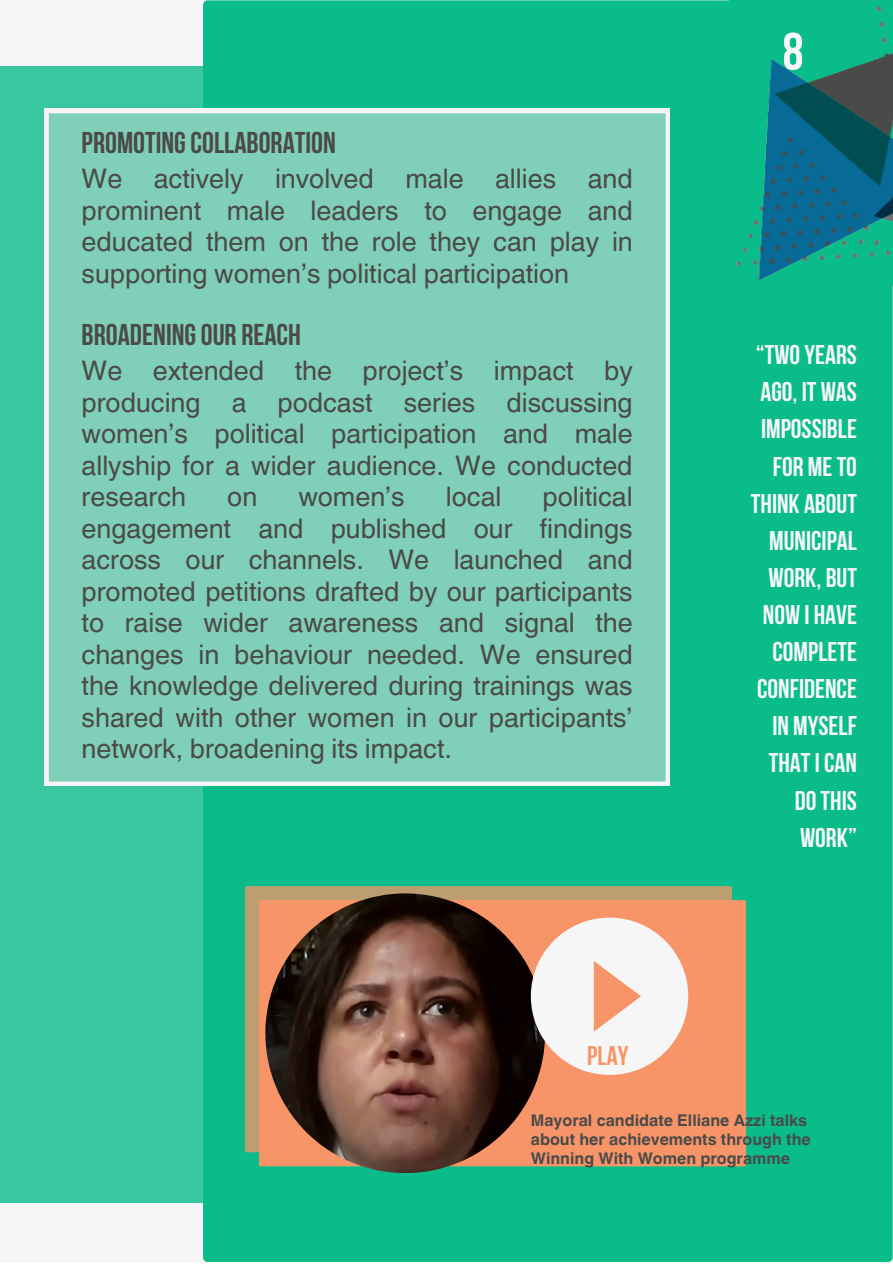
<style>
.page{position:relative;width:893px;height:1264px;background:#fff}
.page>*{position:absolute;margin:0;border:0;box-sizing:border-box;transform-origin:0 0}
.t1{font:700 52.5px "Bebas Neue";color:#f6f6f6}
.t2{font:700 30px "Bebas Neue";color:#4a4a49}
.t3{font:27px/31.5px "Helvetica World";color:#4a4a49;text-align:justify}
.t4{font:700 27px/37px "Bebas Neue";color:#f6f6f6;text-align:right}
.t5{font:700 27px "Bebas Neue";color:#f89568}
.t6{font:700 16.05px/19px "Helvetica World";color:#4a4a49}
</style>
<div class="page">
<div style="left:0;top:0;width:892px;height:1262px;background:#f6f6f6"></div>
<div style="left:0;top:66px;width:473px;height:1136px;background:#38c79f"></div>
<div style="left:203px;top:0;width:689px;height:1261px;background:#09bc8a"></div>
<img style="left:729px;top:0;width:163px;height:285px">
<div style="left:44px;top:109px;width:625px;height:676px;background:#80cfb9"></div>
<div style="left:259px;top:900px;width:487px;height:266px;background:#f89568"></div>
<svg style="left:245px;top:886px;width:487px;height:266px;background:#ea9769"></svg>
<img style="left:265px;top:893px;width:280px;height:280px">
<svg style="left:531px;top:917px;width:157px;height:157px"></svg>
<p class="t2" style="left:82px;top:131px;width:256px">PROMOTINGCOLLABORATION</p>
<p class="t3" style="left:82px;top:163px;width:552px">We actively involved male allies and prominent male leaders to engage and educated them on the role they can play in supporting women’s political participation</p>
<p class="t2" style="left:82px;top:323px;width:221px">BROADENINGOUR REACH</p>
<p class="t3" style="left:82px;top:355px;width:552px">We extended the project’s impact by producing a podcast series discussing women’s political participation and male allyship for a wider audience. We conducted research</p>
<p class="t3" style="left:82px;top:481px;width:552px;text-indent:461px">political engagement and published our findings across our channels. We launched and promoted petitions drafted by our participants to raise wider awareness and signal the changes in behaviour needed. We ensured the knowledge delivered during trainings was shared with other women in our participants’ network, broadening its impact.</p>
<p class="t3" style="left:227px;top:481px;width:31px">on</p>
<p class="t3" style="left:298px;top:481px;width:108px">women’s</p>
<p class="t3" style="left:446px;top:481px;width:57px">local</p>
<p class="t5" style="left:587px;top:1045px;width:43px">PLAY</p>
<p class="t1" style="left:782px;top:30px;width:22px">8</p>
<p class="t4" style="left:750px;top:339px;width:108px">“TWOYEARS<br>AGO, IT WAS<br>IMPOSSIBLE<br>FOR METO<br>THINK ABOUT<br>MUNICIPAL<br>WORK, BUT<br>NOW I HAVE<br>COMPLETE<br>CONFIDENCE<br>IN MYSELF<br>THATI CAN<br>DOTHIS<br>WORK”</p>
<p class="t6" style="left:531px;top:1109px;width:281px">Mayoral candidate Elliane Azzi talks about her achievements through the<br>Winning With Women programme</p>
</div>
